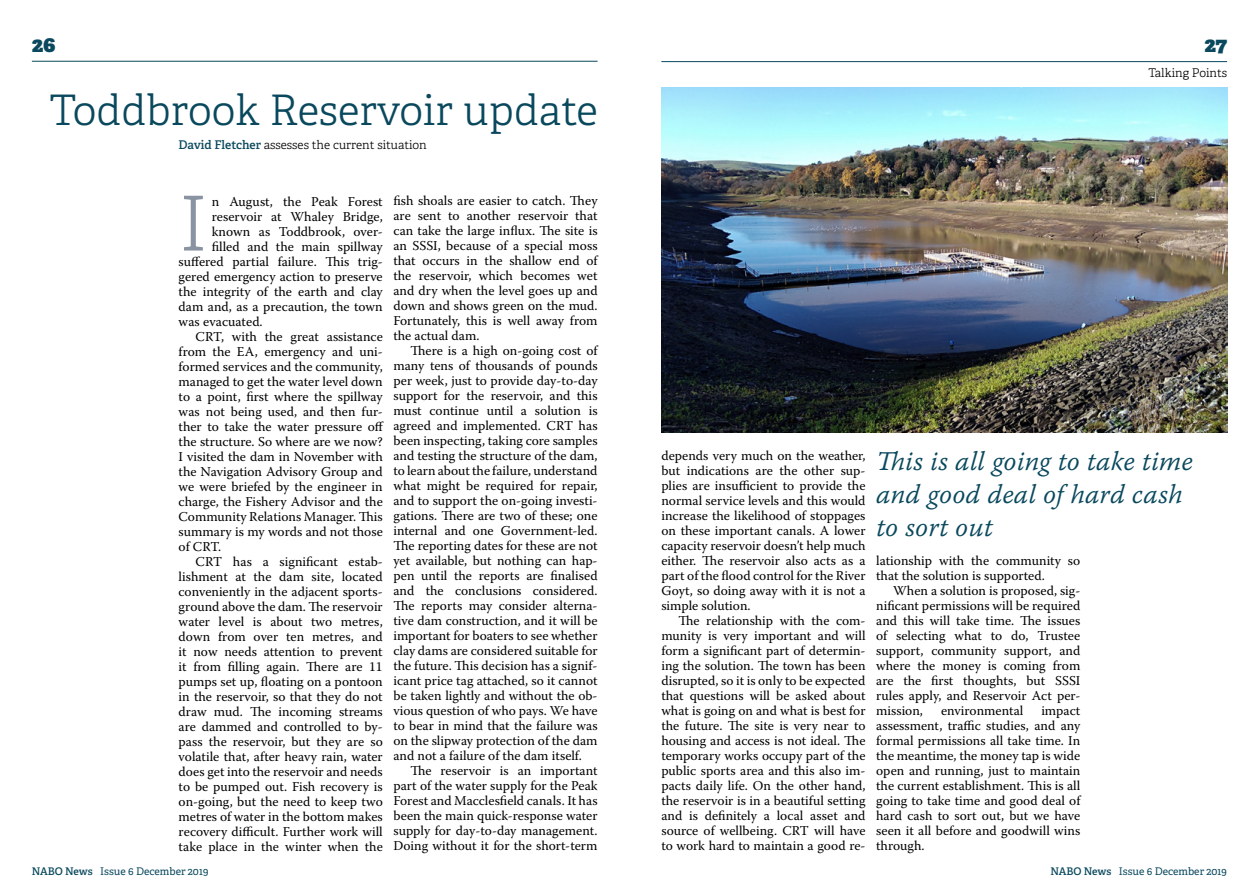
<style>
.page{position:relative;width:1259px;height:893px;background:#fff}
.page>*{position:absolute;margin:0;border:0;box-sizing:border-box;transform-origin:0 0}
.t1{font:300 75.6px "Adelle";color:#8a93a2}
.t2{font:300 42px "Adelle";color:#09485d}
.t3{font:27px/33px "Warnock Pro Light It Capt";color:#09485d}
.t4{font:800 21px "Adelle Web";color:#09485d}
.t5{font:13.5px/15px "Warnock Pro";color:#000;text-align:justify}
.t6{font:300 12px "Adelle";color:#000}
.t7{font:10.5px "Adelle Basic";color:#09485d}
.s1{font-weight:600;color:#09485d}
.s2{font-family:"Adelle";font-weight:600}
</style>
<div class="page">
<hr style="left:661px;top:61px;width:566px;height:1px;background:#09485d">
<hr style="left:32px;top:61px;width:565px;height:1px;background:#09485d">
<img style="left:661px;top:87px;width:566px;height:346px">
<h3 class="t4" style="left:32px;top:35px;width:25px">26</h3>
<h3 class="t4" style="left:1204px;top:35px;width:24px">27</h3>
<h2 class="t2" style="left:49px;top:92px;width:549px">Toddbrook Reservoir update</h2>
<p class="t6" style="left:179px;top:139px;width:250px"><span class="s1">David Fletcher</span> assesses the current situation</p>
<h1 class="t1" style="left:179px;top:190px;width:31px">I</h1>
<p class="t5" style="left:212px;top:193px;width:173px">n August, the Peak Forest</p>
<p class="t5" style="left:212px;top:208px;width:173px">reservoir at Whaley Bridge,</p>
<p class="t5" style="left:212px;top:223px;width:173px">known as Toddbrook, over-</p>
<p class="t5" style="left:212px;top:238px;width:173px">filled and the main spillway</p>
<p class="t5" style="left:179px;top:253px;width:206px">suffered partial failure. This trig-</p>
<p class="t5" style="left:179px;top:268px;width:206px">gered emergency action to preserve</p>
<p class="t5" style="left:179px;top:283px;width:206px">the integrity of the earth and clay</p>
<p class="t5" style="left:179px;top:298px;width:206px">dam and, as a precaution, the town</p>
<p class="t5" style="left:179px;top:313px;width:86px">was evacuated.</p>
<p class="t5" style="left:196px;top:328px;width:189px">CRT, with the great assistance</p>
<p class="t5" style="left:179px;top:343px;width:206px">from the EA, emergency and uni-</p>
<p class="t5" style="left:179px;top:358px;width:206px">formed services and the community,</p>
<p class="t5" style="left:179px;top:373px;width:206px">managed to get the water level down</p>
<p class="t5" style="left:179px;top:388px;width:206px">to a point, first where the spillway</p>
<p class="t5" style="left:179px;top:403px;width:206px">was not being used, and then fur-</p>
<p class="t5" style="left:179px;top:418px;width:207px">ther to take the water pressure off</p>
<p class="t5" style="left:179px;top:433px;width:206px">the structure. So where are we now?</p>
<p class="t5" style="left:179px;top:448px;width:206px">I visited the dam in November with</p>
<p class="t5" style="left:179px;top:463px;width:206px">the Navigation Advisory Group and</p>
<p class="t5" style="left:179px;top:478px;width:206px">we were briefed by the engineer in</p>
<p class="t5" style="left:179px;top:493px;width:206px">charge, the Fishery Advisor and the</p>
<p class="t5" style="left:179px;top:508px;width:206px">Community Relations Manager. This</p>
<p class="t5" style="left:179px;top:523px;width:206px">summary is my words and not those</p>
<p class="t5" style="left:179px;top:538px;width:44px">of CRT.</p>
<p class="t5" style="left:196px;top:553px;width:189px">CRT has a significant estab-</p>
<p class="t5" style="left:179px;top:568px;width:206px">lishment at the dam site, located</p>
<p class="t5" style="left:179px;top:583px;width:206px">conveniently in the adjacent sports-</p>
<p class="t5" style="left:179px;top:598px;width:206px">ground above the dam. The reservoir</p>
<p class="t5" style="left:179px;top:613px;width:206px">water level is about two metres,</p>
<p class="t5" style="left:179px;top:628px;width:206px">down from over ten metres, and</p>
<p class="t5" style="left:179px;top:643px;width:206px">it now needs attention to prevent</p>
<p class="t5" style="left:179px;top:658px;width:206px">it from filling again. There are 11</p>
<p class="t5" style="left:179px;top:673px;width:206px">pumps set up, floating on a pontoon</p>
<p class="t5" style="left:179px;top:688px;width:206px">in the reservoir, so that they do not</p>
<p class="t5" style="left:179px;top:703px;width:206px">draw mud. The incoming streams</p>
<p class="t5" style="left:179px;top:718px;width:206px">are dammed and controlled to by-</p>
<p class="t5" style="left:179px;top:733px;width:206px">pass the reservoir, but they are so</p>
<p class="t5" style="left:179px;top:748px;width:206px">volatile that, after heavy rain, water</p>
<p class="t5" style="left:179px;top:763px;width:206px">does get into the reservoir and needs</p>
<p class="t5" style="left:179px;top:778px;width:206px">to be pumped out. Fish recovery is</p>
<p class="t5" style="left:179px;top:793px;width:206px">on-going, but the need to keep two</p>
<p class="t5" style="left:179px;top:808px;width:206px">metres of water in the bottom makes</p>
<p class="t5" style="left:179px;top:823px;width:206px">recovery difficult. Further work will</p>
<p class="t5" style="left:179px;top:838px;width:206px">take place in the winter when the</p>
<p class="t7" style="left:32px;top:867px;width:178px"><span class="s2">NABO News</span> Issue 6 December 2019</p>
<p class="t5" style="left:393px;top:193px;width:206px">fish shoals are easier to catch. They are sent to another reservoir that can take the large influx. The site is an SSSI, because of a special moss that occurs in the shallow end of the reservoir, which becomes wet and dry when the level goes up and down and shows green on the mud.<br>Fortunately, this is well away from the actual dam.</p>
<p class="t5" style="left:393px;top:343px;width:206px;text-indent:17px">There is a high on-going cost of many tens of thousands of pounds per week, just to provide day-to-day support for the reservoir, and this must continue until a solution is agreed and implemented. CRT has been inspecting, taking core samples and testing the structure of the dam, to learn about the failure, understand what might be required for repair, and to support the on-going investi&shy;gations. There are two of these; one internal and one Government-led.<br>The reporting dates for these are not yet available, but nothing can hap&shy;pen until the reports are finalised and the conclusions considered.<br>The reports may consider alterna&shy;tive dam construction, and it will be important for boaters to see whether clay dams are considered suitable for the future. This decision has a signif&shy;icant price tag attached, so it cannot be taken lightly and without the ob&shy;vious question of who pays. We have to bear in mind that the failure was on the slipway protection of the dam and not a failure of the dam itself.</p>
<p class="t5" style="left:393px;top:763px;width:206px;text-indent:17px">The reservoir is an important part of the water supply for the Peak Forest and Macclesfield canals. It has been the main quick-response water supply for day-to-day management.<br>Doing without it for the short-term</p>
<p class="t6" style="left:1148px;top:67px;width:80px">Talking Points</p>
<p class="t5" style="left:661px;top:447px;width:206px">depends very much on the weather, but indications are the other sup&shy;plies are insufficient to provide the normal service levels and this would increase the likelihood of stoppages on these important canals. A lower capacity reservoir doesn’t help much either. The reservoir also acts as a part of the flood control for the River Goyt, so doing away with it is not a simple solution.</p>
<p class="t5" style="left:661px;top:612px;width:206px;text-indent:17px">The relationship with the com&shy;munity is very important and will form a significant part of determin&shy;ing the solution. The town has been disrupted, so it is only to be expected that questions will be asked about what is going on and what is best for the future. The site is very near to housing and access is not ideal. The temporary works occupy part of the public sports area and this also im&shy;pacts daily life. On the other hand, the reservoir is in a beautiful setting and is definitely a local asset and source of wellbeing. CRT will have to work hard to maintain a good re-</p>
<h3 class="t3" style="left:876px;top:444px;width:318px">This is all going to take time and good deal of hard cash to sort out</h3>
<p class="t5" style="left:876px;top:553px;width:206px">lationship with the community so that the solution is supported.</p>
<p class="t5" style="left:876px;top:583px;width:206px;text-indent:17px">When a solution is proposed, sig&shy;nificant permissions will be required and this will take time. The issues of selecting what to do, Trustee support, community support, and where the money is coming from are the first thoughts, but SSSI rules apply, and Reservoir Act per&shy;mission,</p>
<p class="t5" style="left:941px;top:703px;width:84px">environmental</p>
<p class="t5" style="left:876px;top:703px;width:206px;text-indent:165px">impact assessment, traffic studies, and any formal permissions all take time. In the meantime, the money tap is wide open and running, just to maintain the current establishment. This is all going to take time and good deal of hard cash to sort out, but we have seen it all before and goodwill wins through.</p>
<p class="t7" style="left:1050px;top:867px;width:178px"><span class="s2">NABO News</span> Issue 6 December 2019</p>
</div>
